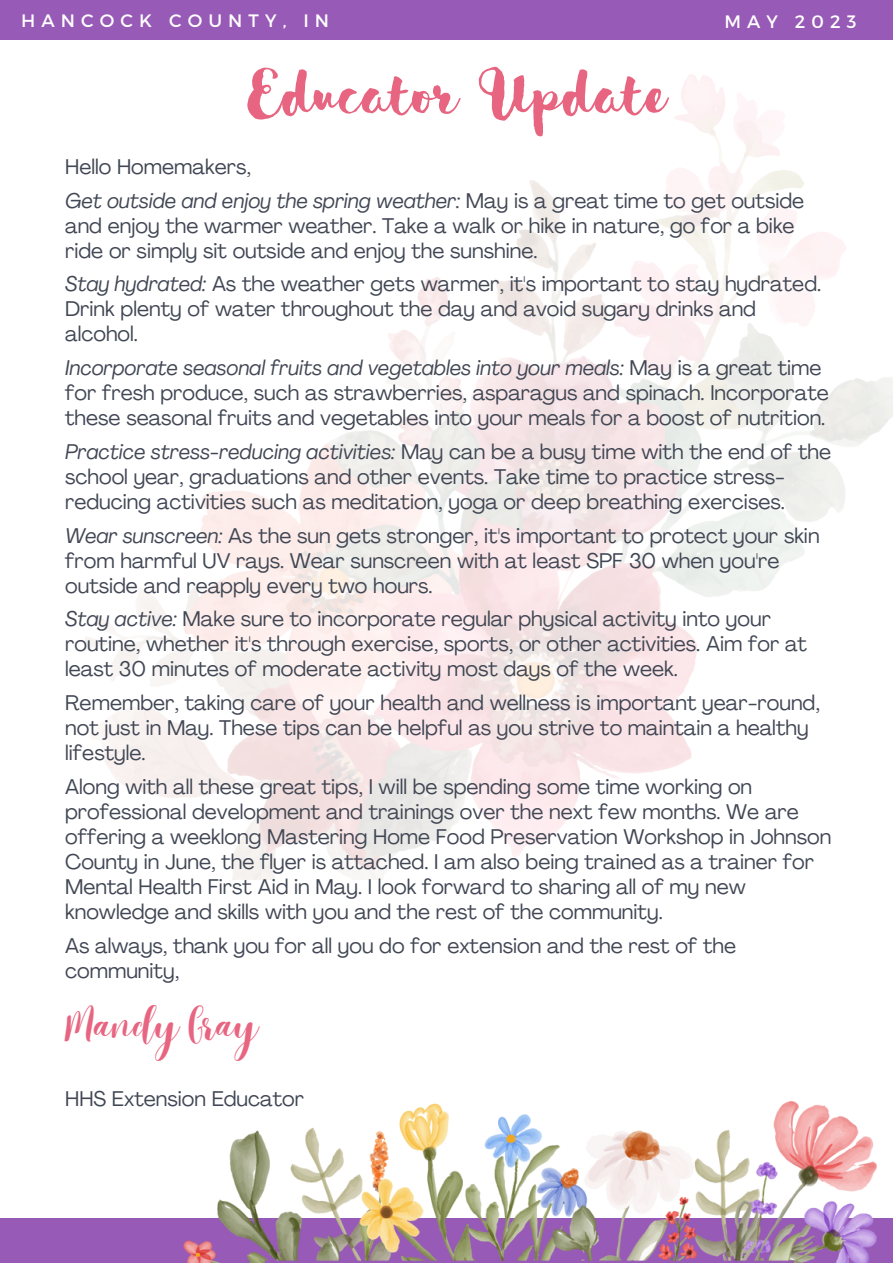
<style>
.page{position:relative;width:893px;height:1264px;background:#fff}
.page>*{position:absolute;margin:0;border:0;box-sizing:border-box;transform-origin:0 0}
.t1{font:75px "Sensa Brush Fill";color:#e76580}
.t2{font:300 34.5px "Best";color:#e76580}
.t3{font:21px/25px "Agrandir";color:#414754}
.t4{font:18px "Montserrat";letter-spacing:.34em;color:#fff}
.s1{font-style:italic}
</style>
<div class="page">
<div style="left:0;top:1218px;width:892px;height:44px;background:#975ab6"></div>
<div style="left:0;top:0;width:892px;height:40px;background:#975ab6"></div>
<img style="left:183px;top:1101px;width:693px;height:161px">
<p class="t4" style="left:21px;top:9px;width:309px">HANCOCK COUNTY, IN</p>
<p class="t4" style="left:724px;top:10px;width:134px">MAY 2023</p>
<p class="t1" style="left:245px;top:47px;width:423px">Educator Update</p>
<p class="t3" style="left:65px;top:156px;width:187px">Hello Homemakers,</p>
<p class="t3" style="left:65px;top:190px;width:740px"><span class="s1">Get outside and enjoy the spring weather:</span> May is a great time to get outside and enjoy the warmer weather. Take a walk or hike in nature, go for a bike ride or simply sit outside and enjoy the sunshine.</p>
<p class="t3" style="left:65px;top:274px;width:757px"><span class="s1">Stay hydrated:</span> As the weather gets warmer, it's important to stay hydrated.<br>Drink plenty of water throughout the day and avoid sugary drinks and alcohol.</p>
<p class="t3" style="left:65px;top:357px;width:765px"><span class="s1">Incorporate seasonal fruits and vegetables into your meals:</span> May is a great time for fresh produce, such as strawberries, asparagus and spinach. Incorporate these seasonal fruits and vegetables into your meals for a boost of nutrition.</p>
<p class="t3" style="left:65px;top:441px;width:767px"><span class="s1">Practice stress-reducing activities:</span> May can be a busy time with the end of the school year, graduations and other events. Take time to practice stress&shy;reducing activities such as meditation, yoga or deep breathing exercises.</p>
<p class="t3" style="left:65px;top:525px;width:755px"><span class="s1">Wear sunscreen:</span> As the sun gets stronger, it's important to protect your skin from harmful UV rays. Wear sunscreen with at least SPF 30 when you're outside and reapply every two hours.</p>
<p class="t3" style="left:65px;top:608px;width:743px"><span class="s1">Stay active:</span> Make sure to incorporate regular physical activity into your routine, whether it's through exercise, sports, or other activities. Aim for at least 30 minutes of moderate activity most days of the week.</p>
<p class="t3" style="left:65px;top:692px;width:756px">Remember, taking care of your health and wellness is important year-round, not just in May. These tips can be helpful as you strive to maintain a healthy lifestyle.</p>
<p class="t3" style="left:65px;top:776px;width:767px">Along with all these great tips, I will be spending some time working on professional development and trainings over the next few months. We are offering a weeklong Mastering Home Food Preservation Workshop in Johnson County in June, the flyer is attached. I am also being trained as a trainer for Mental Health First Aid in May. I look forward to sharing all of my new knowledge and skills with you and the rest of the community.</p>
<p class="t3" style="left:65px;top:934px;width:672px">As always, thank you for all you do for extension and the rest of the community,</p>
<p class="t2" style="left:65px;top:1003px;width:195px">Mandy Gray</p>
<p class="t3" style="left:65px;top:1088px;width:240px">HHS Extension Educator</p>
</div>
